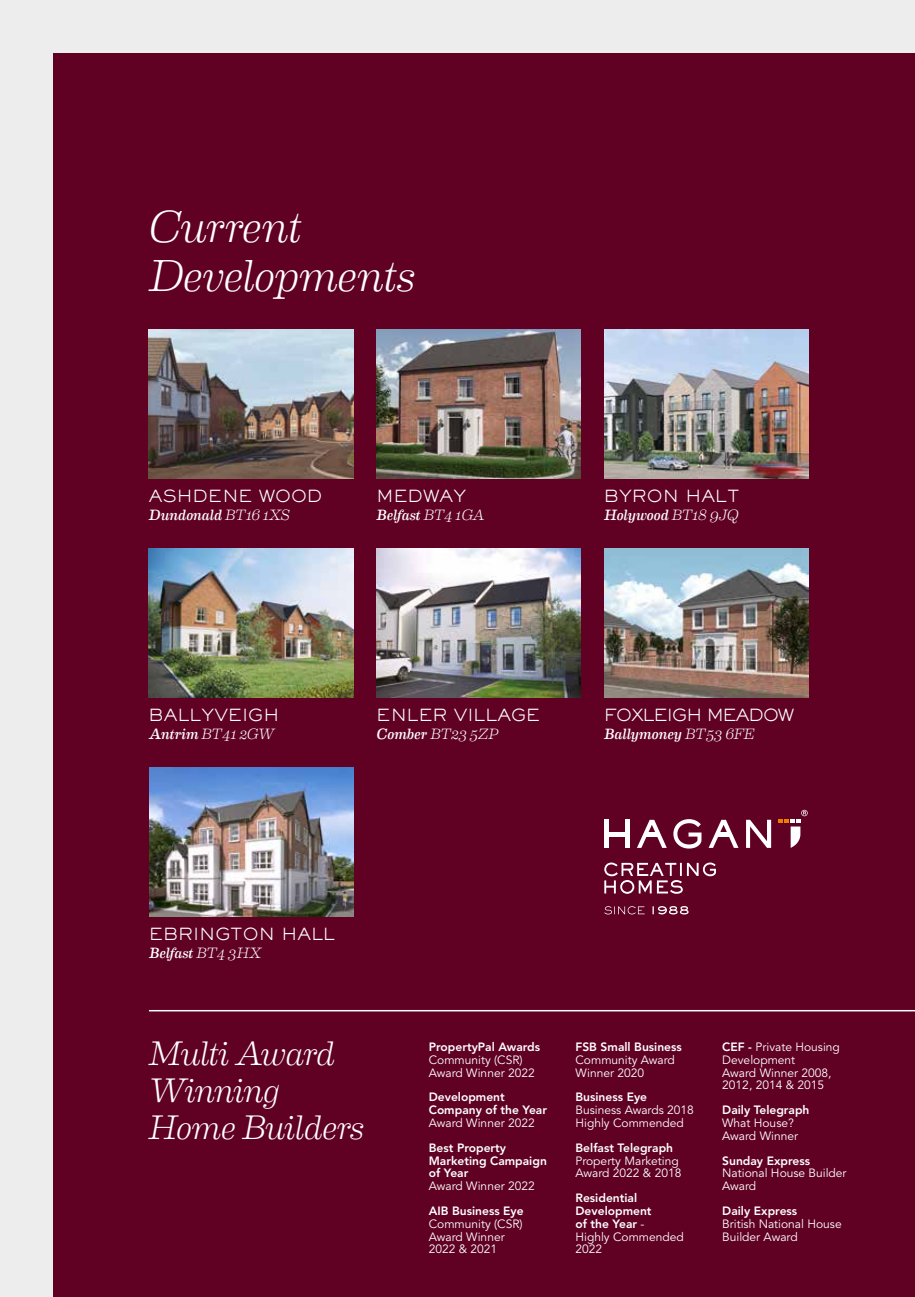
<style>
.page{position:relative;width:915px;height:1297px;background:#fff}
.page>*{position:absolute;margin:0;border:0;box-sizing:border-box;transform-origin:0 0}
.t1{font:italic 300 45px/48.8px "Eames Century Modern";letter-spacing:-.015em;color:#fff}
.t2{font:italic 300 34.2px/37px "Eames Century Modern";letter-spacing:-.025em;color:#fff}
.t3{font:300 16.5px "Sackers Gothic Std";color:#fff}
.t4{font:300 16.5px "Sackers Gothic Std";letter-spacing:-.06em;color:#fff}
.t5{font:italic 15px "Eames Century Modern";color:#fff}
.t6{font:italic 300 15px "Eames Century Modern";letter-spacing:-.005em;color:#fff}
.t7{font:12px/12.8px "Avenir LT Std";color:#fff}
.t8{font:800 12px/12.8px "Avenir LT Std";color:#fff}
.s1{font-weight:300}
.s2{font-weight:400}
.s3{font-weight:800}
</style>
<div class="page">
<div style="left:0;top:0;width:914px;height:1297px;background:#ededed"></div>
<div style="left:53px;top:53px;width:861px;height:1244px;background:#600022"></div>
<hr style="left:149px;top:1010px;width:765px;height:1px;background:#fff">
<svg style="left:637px;top:820px;width:29px;height:28px"></svg>
<svg style="left:673px;top:819px;width:28px;height:29px"></svg>
<svg style="left:746px;top:820px;width:24px;height:28px"></svg>
<div style="left:605px;top:832px;width:21px;height:5px;background:#fff"></div>
<div style="left:645px;top:832px;width:13px;height:5px;background:#fff"></div>
<svg style="left:708px;top:820px;width:30px;height:28px"></svg>
<div style="left:716px;top:832px;width:13px;height:5px;background:#fff"></div>
<hr style="left:604px;top:820px;width:4px;height:28px;background:#fff">
<svg style="left:625px;top:820px;width:3px;height:28px"></svg>
<svg style="left:604px;top:862px;width:111px;height:32px"></svg>
<svg style="left:604px;top:906px;width:84px;height:8px"></svg>
<svg style="left:778px;top:810px;width:29px;height:38px"></svg>
<hr style="left:914px;top:205px;width:1px;height:711px;background:#d0d0d0">
<img style="left:149px;top:330px;width:204px;height:148px">
<img style="left:604px;top:330px;width:204px;height:148px">
<img style="left:604px;top:549px;width:204px;height:148px">
<img style="left:376px;top:549px;width:204px;height:148px">
<img style="left:149px;top:767px;width:204px;height:149px">
<img style="left:149px;top:549px;width:204px;height:148px">
<img style="left:376px;top:330px;width:204px;height:148px">
<h1 class="t1" style="left:149px;top:199px;width:267px">Current<br>Developments</h1>
<h3 class="t3" style="left:149px;top:485px;width:175px">ASHDENE WOOD</h3>
<p class="t5" style="left:149px;top:504px;width:143px">Dundonald <span class="s1">BT16 1XS</span></p>
<h3 class="t3" style="left:376px;top:485px;width:91px">MEDWAY</h3>
<p class="t5" style="left:376px;top:504px;width:110px">Belfast <span class="s1">BT4 1GA</span></p>
<h3 class="t3" style="left:604px;top:485px;width:137px">BYRON HALT</h3>
<p class="t5" style="left:604px;top:504px;width:136px">Holywood <span class="s1">BT18 9JQ</span></p>
<h3 class="t3" style="left:149px;top:704px;width:132px">BALLYVEIGH</h3>
<p class="t6" style="left:149px;top:723px;width:127px"><span class="s2">Antrim</span> BT41 2GW</p>
<h3 class="t3" style="left:376px;top:704px;width:165px">ENLER VILLAGE</h3>
<p class="t6" style="left:376px;top:723px;width:123px"><span class="s2">Comber</span> BT23 5ZP</p>
<h3 class="t4" style="left:604px;top:704px;width:191px">FOXLEIGH MEADOW</h3>
<p class="t5" style="left:604px;top:723px;width:152px">Ballymoney <span class="s1">BT53 6FE</span></p>
<h3 class="t3" style="left:149px;top:922px;width:187px">EBRINGTON HALL</h3>
<p class="t5" style="left:149px;top:942px;width:114px">Belfast <span class="s1">BT4 3HX</span></p>
<h2 class="t2" style="left:149px;top:1032px;width:217px">Multi Award<br>Winning<br>Home Builders</h2>
<p class="t8" style="left:428px;top:1040px;width:113px">PropertyPal Awards</p>
<p class="t7" style="left:428px;top:1053px;width:107px">Community (CSR)<br>Award Winner 2022</p>
<p class="t8" style="left:428px;top:1091px;width:120px">Development<br>Company of the Year</p>
<p class="t7" style="left:428px;top:1117px;width:107px">Award Winner 2022</p>
<p class="t8" style="left:428px;top:1141px;width:120px">Best Property<br>Marketing Campaign of Year</p>
<p class="t7" style="left:428px;top:1180px;width:107px">Award Winner 2022</p>
<p class="t8" style="left:428px;top:1204px;width:96px">AIB Business Eye</p>
<p class="t7" style="left:428px;top:1217px;width:95px">Community (CSR)<br>Award Winner<br>2022 &amp; 2021</p>
<p class="t8" style="left:575px;top:1040px;width:108px">FSB Small Business</p>
<p class="t7" style="left:575px;top:1053px;width:101px">Community Award<br>Winner 2020</p>
<p class="t8" style="left:575px;top:1091px;width:73px">Business Eye</p>
<p class="t7" style="left:575px;top:1104px;width:120px">Business Awards 2018<br>Highly Commended</p>
<p class="t8" style="left:575px;top:1141px;width:99px">Belfast Telegraph</p>
<p class="t7" style="left:575px;top:1154px;width:107px">Property Marketing<br>Award 2022 &amp; 2018</p>
<p class="t8" style="left:575px;top:1192px;width:110px">Residential<br>Development<br>of the Year <span class="s2">-<br>Highly Commended<br>2022</span></p>
<p class="t7" style="left:722px;top:1041px;width:119px"><span class="s3">CEF -</span> Private Housing<br>Development<br>Award Winner 2008,<br>2012, 2014 &amp; 2015</p>
<p class="t8" style="left:722px;top:1104px;width:89px">Daily Telegraph</p>
<p class="t7" style="left:722px;top:1117px;width:77px">What House?<br>Award Winner</p>
<p class="t8" style="left:722px;top:1154px;width:89px">Sunday Express</p>
<p class="t7" style="left:722px;top:1167px;width:126px">National House Builder<br>Award</p>
<p class="t8" style="left:722px;top:1204px;width:76px">Daily Express</p>
<p class="t7" style="left:722px;top:1218px;width:121px">British National House<br>Builder Award</p>
</div>
